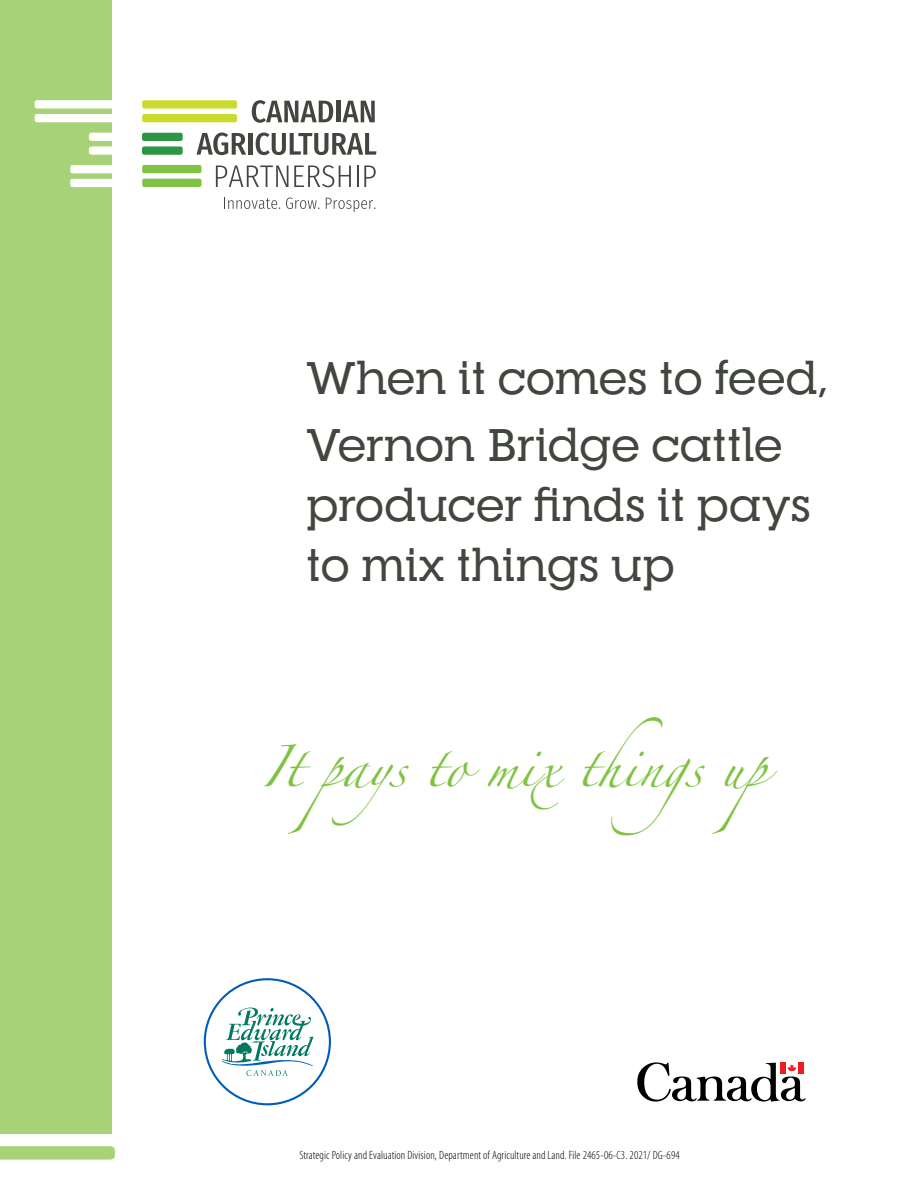
<style>
.page{position:relative;width:918px;height:1188px;background:#fff}
.page>*{position:absolute;margin:0;border:0;box-sizing:border-box;transform-origin:0 0}
.t1{font:500 45px/66.8px "RNS Camelia";color:#41463e}
.t2{font:37.5px "Zapfino";color:#80c342}
.t3{font:300 condensed 12px "Myriad Pro";letter-spacing:.01em;color:#000}
</style>
<div class="page">
<svg style="left:224px;top:198px;width:56px;height:11px"></svg>
<svg style="left:286px;top:198px;width:33px;height:11px"></svg>
<svg style="left:326px;top:198px;width:50px;height:14px"></svg>
<div style="left:142px;top:179px;width:60px;height:8px;background:#80c342;border-radius:2px"></div>
<div style="left:142px;top:165px;width:59px;height:8px;background:#80c342;border-radius:2px"></div>
<div style="left:142px;top:114px;width:95px;height:8px;background:#c9db2e;border-radius:2px"></div>
<div style="left:142px;top:100px;width:95px;height:9px;background:#c9db2e;border-radius:2px"></div>
<div style="left:142px;top:146px;width:41px;height:9px;background:#2d9546;border-radius:2px"></div>
<div style="left:142px;top:133px;width:41px;height:8px;background:#2d9546;border-radius:2px"></div>
<svg style="left:252px;top:100px;width:81px;height:23px"></svg>
<hr style="left:336px;top:101px;width:4px;height:21px;background:#41463e">
<svg style="left:342px;top:101px;width:33px;height:21px"></svg>
<svg style="left:197px;top:133px;width:49px;height:22px"></svg>
<hr style="left:248px;top:133px;width:4px;height:22px;background:#41463e">
<svg style="left:256px;top:133px;width:120px;height:22px"></svg>
<svg style="left:216px;top:166px;width:72px;height:21px"></svg>
<svg style="left:294px;top:165px;width:57px;height:22px"></svg>
<hr style="left:357px;top:166px;width:2px;height:21px;background:#41463e">
<svg style="left:364px;top:166px;width:12px;height:21px"></svg>
<div style="left:0;top:0;width:111px;height:1134px;background:#a7d277"></div>
<svg style="left:0;top:1146px;width:115px;height:14px;background:#abd47d"></svg>
<div style="left:70px;top:179px;width:57px;height:8px;background:#fff;border-radius:2px"></div>
<div style="left:70px;top:165px;width:57px;height:8px;background:#fff;border-radius:2px"></div>
<div style="left:35px;top:114px;width:92px;height:8px;background:#fff;border-radius:2px"></div>
<div style="left:35px;top:100px;width:92px;height:9px;background:#fff;border-radius:2px"></div>
<svg style="left:89px;top:133px;width:23px;height:22px"></svg>
<svg style="left:637px;top:1062px;width:169px;height:40px"></svg>
<svg style="left:221px;top:1007px;width:92px;height:69px"></svg>
<h1 class="t1" style="left:306px;top:344px;width:526px">When it comes to feed,<br>Vernon Bridge cattle</h1>
<h1 class="t1" style="left:306px;top:474px;width:507px;line-height:60px">producer finds it pays to mix things up</h1>
<h2 class="t2" style="left:261px;top:751px;width:551px">It pays to mix things up</h2>
<p class="t3" style="left:299px;top:1148px;width:382px">Strategic Policy and Evaluation Division, Department of Agriculture and Land. File 2465-06-C3. 2021/ DG-694</p>
</div>
